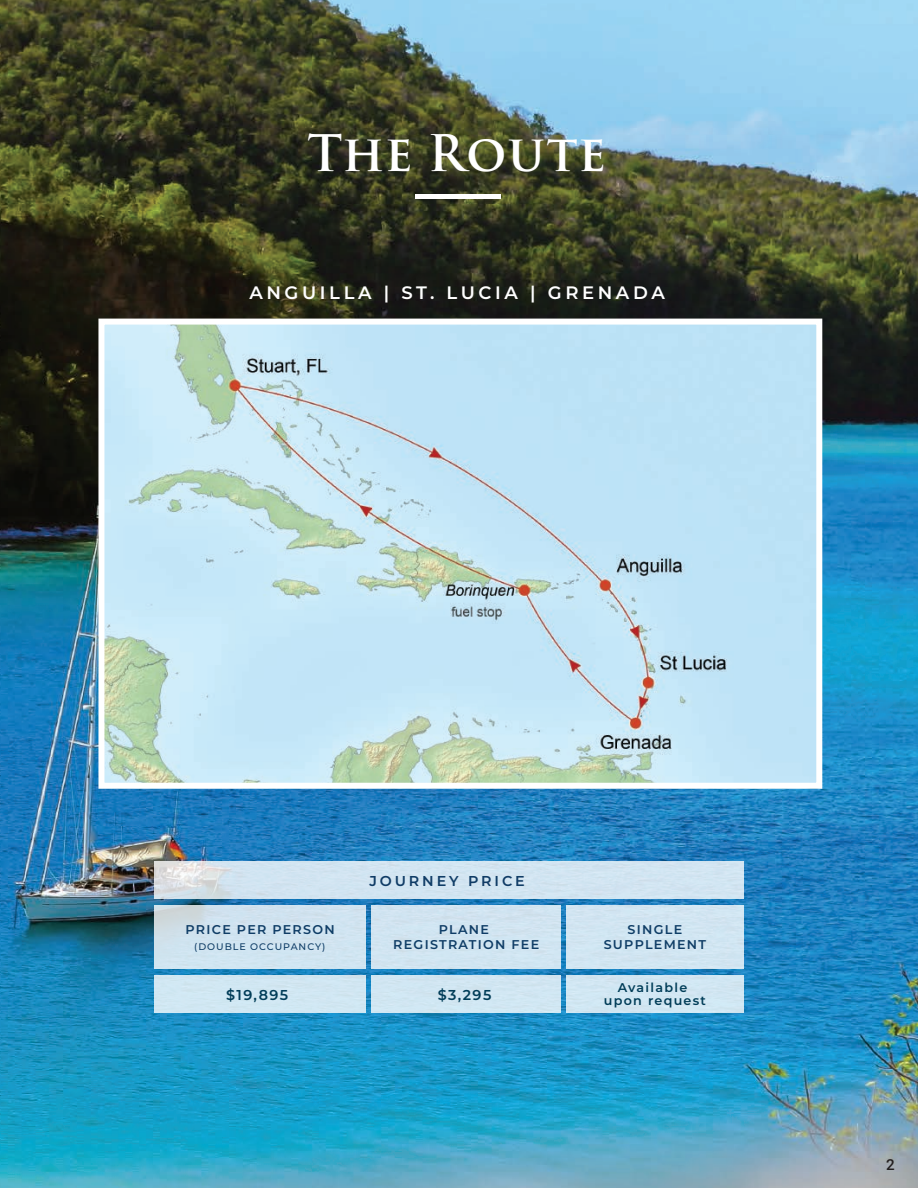
<style>
.page{position:relative;width:918px;height:1188px;background:#fff}
.page>*{position:absolute;margin:0;border:0;box-sizing:border-box;transform-origin:0 0}
.t1{font:600 49.2px "Trajan Pro 3";letter-spacing:.015em;color:#fff}
.t2{font:600 18px "Montserrat";letter-spacing:.2em;color:#fff}
.t3{font:500 15.15px "Roboto";color:#231f20}
.t4{font:600 14.25px "Montserrat";letter-spacing:.1em;color:#013d58}
.t5{font:600 14.25px "Montserrat";letter-spacing:.2em;color:#103c66}
.t6{font:600 12.75px/15.3px "Montserrat";letter-spacing:.1em;color:#0f3d66;text-align:center}
.t7{font:600 12.75px/12.8px "Montserrat";letter-spacing:.1em;color:#013d58;text-align:center}
.t8{font:500 9.6px "Montserrat";letter-spacing:.1em;color:#0f3d66}
</style>
<div class="page">
<img style="left:0;top:0;width:918px;height:1188px">
<svg style="left:154px;top:861px;width:590px;height:38px;background:#d3e3ef"></svg>
<div style="left:154px;top:975px;width:212px;height:38px;background:#d1e7f3"></div>
<svg style="left:154px;top:905px;width:212px;height:64px;background:#cfe2ee"></svg>
<div style="left:371px;top:905px;width:190px;height:64px;background:#d1e5f1"></div>
<div style="left:566px;top:905px;width:178px;height:64px;background:#d1e5f2"></div>
<div style="left:371px;top:975px;width:190px;height:38px;background:#d1e6f2"></div>
<div style="left:566px;top:975px;width:178px;height:38px;background:#d1e6f3"></div>
<hr style="left:415px;top:195px;width:86px;height:4px;background:#fff">
<img style="left:105px;top:326px;width:710px;height:456px">
<div style="left:98px;top:319px;width:724px;height:470px;border:6px solid #fff"></div>
<h1 class="t1" style="left:308px;top:117px;width:300px">The Route</h1>
<h2 class="t2" style="left:249px;top:280px;width:417px">ANGUILLA | ST. LUCIA | GRENADA</h2>
<p class="t5" style="left:370px;top:871px;width:157px">JOURNEY PRICE</p>
<p class="t6" style="left:393px;top:921px;width:147px">PLANE<br>REGISTRATION FEE</p>
<p class="t6" style="left:604px;top:921px;width:104px">SINGLE<br>SUPPLEMENT</p>
<p class="t7" style="left:604px;top:981px;width:104px">Available upon request</p>
<p class="t6" style="left:186px;top:922px;width:151px">PRICE PER PERSON</p>
<p class="t8" style="left:194px;top:940px;width:133px">(DOUBLE OCCUPANCY)</p>
<p class="t4" style="left:226px;top:985px;width:63px">$19,895</p>
<p class="t4" style="left:438px;top:985px;width:55px">$3,295</p>
<p class="t3" style="left:886px;top:1154px;width:10px">2</p>
</div>
